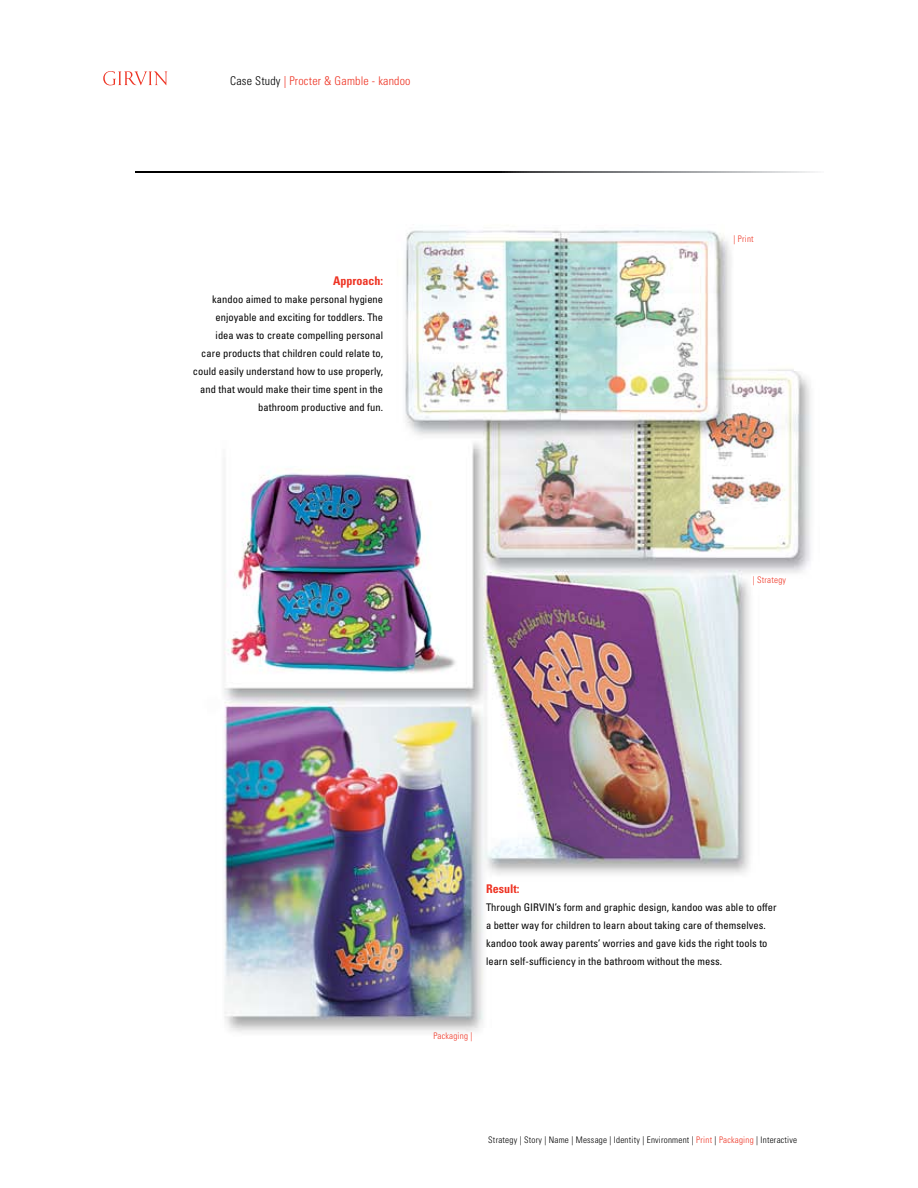
<style>
.page{position:relative;width:918px;height:1188px;background:#fff}
.page>*{position:absolute;margin:0;border:0;box-sizing:border-box;transform-origin:0 0}
.t1{font:300 condensed 12px "Univers";letter-spacing:.015em;color:#ee3424}
.t2{font:700 condensed 12px "Univers";color:#ee3424}
.t3{font:condensed 10.5px/18px "Univers";letter-spacing:.005em;color:#000;text-align:right}
.t4{font:300 condensed 9px "Univers";letter-spacing:.025em;color:#000}
.t5{font:300 condensed 9px "Univers";letter-spacing:.025em;color:#ee3424}
.s1{color:#000}
.s2{color:#ee3424}
</style>
<div class="page">
<img style="left:108px;top:85px;width:707px;height:947px">
<svg style="left:135px;top:171px;width:680px;height:1px"></svg>
<svg style="left:103px;top:71px;width:65px;height:14px"></svg>
<p class="t1" style="left:230px;top:73px;width:182px"><span class="s1">Case Study</span> | Procter &amp; Gamble - kandoo</p>
<p class="t2" style="left:333px;top:273px;width:51px">Approach:</p>
<p class="t3" style="left:193px;top:290px;width:192px">kandoo aimed to make personal hygiene enjoyable and exciting for toddlers. The<br>idea was to create compelling personal<br>care products that children could relate to, could easily understand how to use properly, and that would make their time spent in the bathroom productive and fun.</p>
<p class="t5" style="left:734px;top:234px;width:22px">| Print</p>
<p class="t5" style="left:753px;top:575px;width:35px">| Strategy</p>
<p class="t2" style="left:486px;top:881px;width:35px">Result:</p>
<p class="t3" style="left:486px;top:898px;width:292px;text-align:left">Through GIRVIN’s form and graphic design, kandoo was able to offer a better way for children to learn about taking care of themselves. kandoo took away parents’ worries and gave kids the right tools to learn self-sufficiency in the bathroom without the mess.</p>
<p class="t5" style="left:433px;top:1031px;width:41px">Packaging |</p>
<p class="t4" style="left:488px;top:1134px;width:311px">Strategy | Story | Name | Message | Identity | Environment | <span class="s2">Print</span> | <span class="s2">Packaging</span> | Interactive</p>
</div>
